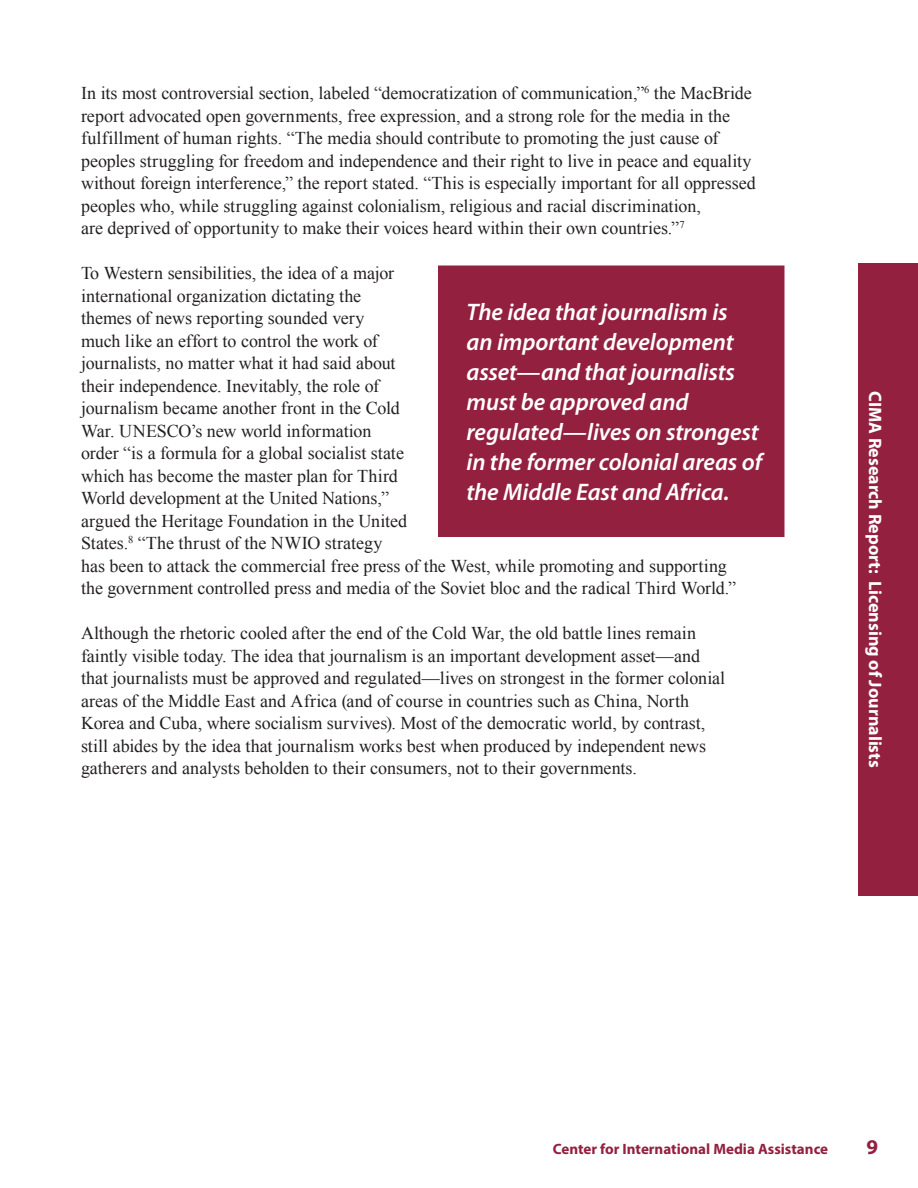
<style>
.page{position:relative;width:918px;height:1188px;background:#fff}
.page>*{position:absolute;margin:0;border:0;box-sizing:border-box;transform-origin:0 0}
.t1{font:italic 600 24px/30px "Myriad Pro";letter-spacing:-.005em;color:#fff}
.t2{font:700 21px "Myriad Pro";color:#94203f}
.t3{font:18px/22.5px "Times New Roman";letter-spacing:-.005em;color:#231f20}
.t4{font:700 18px "Myriad Pro";color:#fff}
.t5{font:700 15px "Myriad Pro";color:#94203f}
</style>
<div class="page">
<div style="left:858px;top:263px;width:60px;height:633px;background:#94203f"></div>
<div style="left:439px;top:266px;width:345px;height:270px;background:#94203f"></div>
<div style="left:438px;top:266px;width:346px;height:271px;border:2px solid #94203f"></div>
<p class="t3" style="left:81px;top:82px;width:676px">In its most controversial section, labeled “democratization of communication,”<sup>6</sup> the MacBride report advocated open governments, free expression, and a strong role for the media in the fulfillment of human rights. “The media should contribute to promoting the just cause of peoples struggling for freedom and independence and their right to live in peace and equality without foreign interference,” the report stated. “This is especially important for all oppressed peoples who, while struggling against colonialism, religious and racial discrimination,<br>are deprived of opportunity to make their voices heard within their own countries.”<sup>7</sup></p>
<p class="t3" style="left:81px;top:262px;width:657px">To Western sensibilities, the idea of a major<br>international organization dictating the<br>themes of news reporting sounded very<br>much like an effort to control the work of<br>journalists, no matter what it had said about<br>their independence. Inevitably, the role of<br>journalism became another front in the Cold<br>War. UNESCO’s new world information<br>order “is a formula for a global socialist state<br>which has become the master plan for Third<br>World development at the United Nations,”<br>argued the Heritage Foundation in the United<br>States.<sup>8</sup> “The thrust of the NWIO strategy<br>has been to attack the commercial free press of the West, while promoting and supporting the government controlled press and media of the Soviet bloc and the radical Third World.”</p>
<p class="t3" style="left:81px;top:622px;width:646px">Although the rhetoric cooled after the end of the Cold War, the old battle lines remain faintly visible today. The idea that journalism is an important development asset—and that journalists must be approved and regulated—lives on strongest in the former colonial areas of the Middle East and Africa (and of course in countries such as China, North Korea and Cuba, where socialism survives). Most of the democratic world, by contrast, still abides by the idea that journalism works best when produced by independent news gatherers and analysts beholden to their consumers, not to their governments.</p>
<h1 class="t1" style="left:466px;top:297px;width:297px">The idea that journalism is<br>an important development asset—and that journalists must be approved and regulated—lives on strongest in the former colonial areas of the Middle East and Africa.</h1>
<p class="t4" style="left:887px;top:391px;width:378px;rotate:90deg">CIMA Research Report: Licensing of Journalists</p>
<p class="t5" style="left:553px;top:1139px;width:277px">Center for International Media Assistance</p>
<p class="t2" style="left:866px;top:1133px;width:13px">9</p>
</div>
